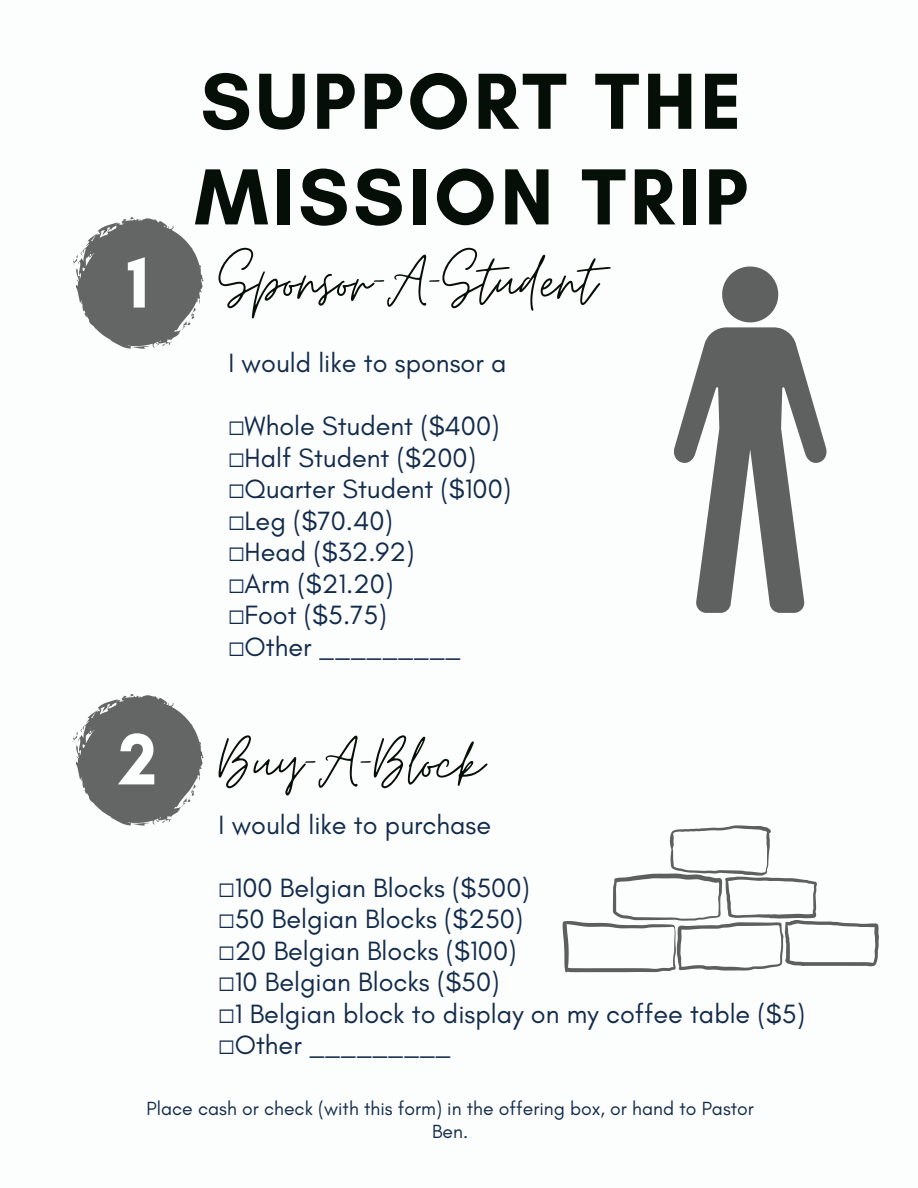
<style>
.page{position:relative;width:918px;height:1188px;background:#fff}
.page>*{position:absolute;margin:0;border:0;box-sizing:border-box;transform-origin:0 0}
.t1{font:700 81px/95.7px "Glacial Indifference";letter-spacing:.05em;color:#050e07}
.t2{font:75px "Moon Time";color:#050e07}
.t3{font:700 74.1px "Glacial Indifference";color:#fcfdfd}
.t4{font:700 74.1px "Glacial Indifference";color:#fdfefe}
.t5{font:27px/31.5px "Glacial Indifference";color:#132b4b}
.t6{font:19.35px/22.5px "Glacial Indifference";color:#132b4b;text-align:center}
.s1{font-family:"Free Mono"}
</style>
<div class="page">
<svg style="left:73px;top:217px;width:130px;height:132px"></svg>
<svg style="left:674px;top:327px;width:153px;height:286px;fill:#5f6060"></svg>
<svg style="left:722px;top:267px;width:56px;height:55px"></svg>
<svg style="left:73px;top:694px;width:130px;height:132px"></svg>
<svg style="left:562px;top:825px;width:317px;height:148px"></svg>
<p class="t1" style="left:195px;top:53px;width:555px">SUPPORT THE<br>MISSION TRIP</p>
<p class="t3" style="left:127px;top:237px;width:24px">1</p>
<h3 class="t2" style="left:219px;top:236px;width:379px">Sponsor-A-Student</h3>
<p class="t5" style="left:228px;top:347px;width:280px">I would like to sponsor a</p>
<h2 class="t5" style="left:228px;top:410px;width:284px"><span class="s1">☐</span>Whole Student ($400) <span class="s1">☐</span>Half Student ($200) <span class="s1">☐</span>Quarter Student ($100) <span class="s1">☐</span>Leg ($70.40)<br><span class="s1">☐</span>Head ($32.92)<br><span class="s1">☐</span>Arm ($21.20)<br><span class="s1">☐</span>Foot ($5.75)<br><span class="s1">☐</span>Other _________</h2>
<h2 class="t4" style="left:119px;top:714px;width:40px">2</h2>
<p class="t2" style="left:219px;top:717px;width:267px">Buy-A-Block</p>
<h3 class="t5" style="left:219px;top:809px;width:274px">I would like to purchase</h3>
<p class="t5" style="left:219px;top:872px;width:588px"><span class="s1">☐</span>100 Belgian Blocks ($500)<br><span class="s1">☐</span>50 Belgian Blocks ($250)<br><span class="s1">☐</span>20 Belgian Blocks ($100)<br><span class="s1">☐</span>10 Belgian Blocks ($50)<br><span class="s1">☐</span>1 Belgian block to display on my coffee table ($5) <span class="s1">☐</span>Other _________</p>
<h1 class="t6" style="left:147px;top:1097px;width:609px">Place cash or check (with this form) in the offering box, or hand to Pastor<br>Ben.</h1>
</div>
